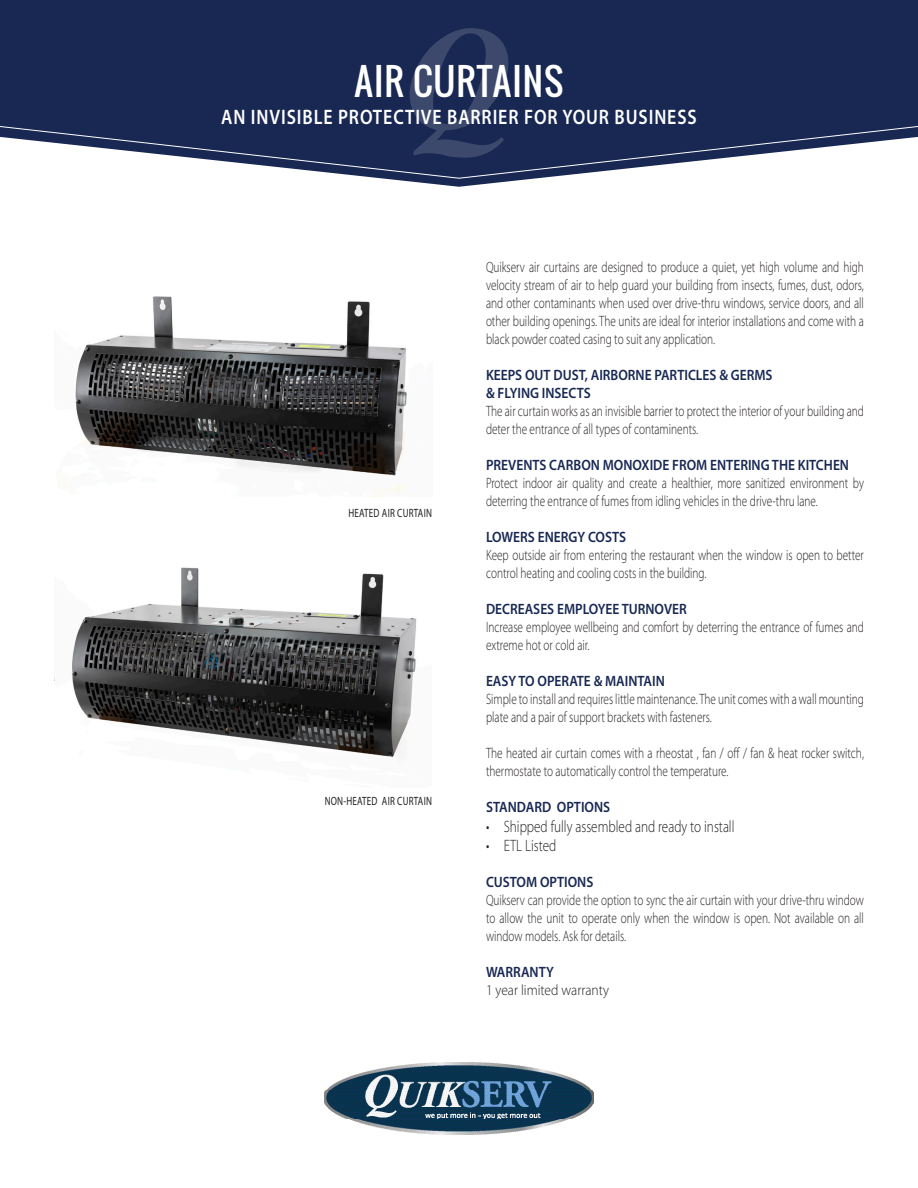
<style>
.page{position:relative;width:918px;height:1188px;background:#fff}
.page>*{position:absolute;margin:0;border:0;box-sizing:border-box;transform-origin:0 0}
.headline-oswald{font:36px "Oswald";letter-spacing:.025em;color:#fff}
.sub_head{font:600 21px "Myriad Pro";letter-spacing:.05em;color:#fff;scale:.85 1}
.body_bullet{font:300 16.5px "Myriad Pro";color:#231f20;scale:.8 1}
.body_lt_10{font:300 15px/18px "Myriad Pro";color:#231f20;scale:.75 1}
.body_lt_10-2{font:600 15px "Myriad Pro";color:#182853;scale:.9 1}
.body_lt_10-3{font:300 15px "Myriad Pro";color:#231f20;scale:.9 1}
.item_number{font:12px "Myriad Pro";letter-spacing:.025em;color:#231f20;scale:.75 1}
</style>
<div class="page">
<div style="left:0;top:0;width:918px;height:187px;background:#182853"></div>
<svg style="left:0;top:124px;width:918px;height:55px"></svg>
<svg style="left:410px;top:28px;width:98px;height:130px;background:#27365e"></svg>
<img style="left:324px;top:1062px;width:270px;height:72px">
<img style="left:54px;top:567px;width:363px;height:190px">
<img style="left:63px;top:296px;width:344px;height:200px">
<p class="headline-oswald" style="left:355px;top:54px;width:210px">AIR CURTAINS</p>
<p class="sub_head" style="left:221px;top:104px;width:561px">AN INVISIBLE PROTECTIVE BARRIER FOR YOUR BUSINESS</p>
<p class="item_number" style="left:349px;top:506px;width:113px">HEATED AIR CURTAIN</p>
<p class="item_number" style="left:325px;top:794px;width:145px">NON-HEATED AIR CURTAIN</p>
<p class="body_lt_10" style="left:486px;top:258px;width:505px;text-align:justify">Quikserv air curtains are designed to produce a quiet, yet high volume and high velocity stream of air to help guard your building from insects, fumes, dust, odors, and other contaminants when used over drive-thru windows, service doors, and all other building openings. The units are ideal for interior installations and come with a black powder coated casing to suit any application.</p>
<p class="body_lt_10-2" style="left:486px;top:366px;width:320px">KEEPS OUT DUST, AIRBORNE PARTICLES &amp; GERMS</p>
<p class="body_lt_10-2" style="left:486px;top:384px;width:118px">&amp; FLYING INSECTS</p>
<p class="body_lt_10" style="left:486px;top:402px;width:506px">The air curtain works as an invisible barrier to protect the interior of your building and deter the entrance of all types of contaminents.</p>
<p class="body_lt_10-2" style="left:486px;top:456px;width:405px">PREVENTS CARBON MONOXIDE FROM ENTERING THE KITCHEN</p>
<p class="body_lt_10" style="left:486px;top:474px;width:505px">Protect indoor air quality and create a healthier, more sanitized environment by deterring the entrance of fumes from idling vehicles in the drive-thru lane.</p>
<p class="body_lt_10-2" style="left:486px;top:528px;width:157px">LOWERS ENERGY COSTS</p>
<p class="body_lt_10" style="left:486px;top:546px;width:505px">Keep outside air from entering the restaurant when the window is open to better control heating and cooling costs in the building.</p>
<p class="body_lt_10-2" style="left:486px;top:600px;width:225px">DECREASES EMPLOYEE TURNOVER</p>
<p class="body_lt_10" style="left:486px;top:618px;width:506px">Increase employee wellbeing and comfort by deterring the entrance of fumes and extreme hot or cold air.</p>
<p class="body_lt_10-2" style="left:486px;top:672px;width:200px">EASY TO OPERATE &amp; MAINTAIN</p>
<p class="body_lt_10" style="left:486px;top:690px;width:505px">Simple to install and requires little maintenance. The unit comes with a wall mounting plate and a pair of support brackets with fasteners.</p>
<p class="body_lt_10" style="left:486px;top:744px;width:505px">The heated air curtain comes with a rheostat , fan / off / fan &amp; heat rocker switch, thermostate to automatically control the temperature.</p>
<p class="body_lt_10-2" style="left:486px;top:798px;width:140px">STANDARD OPTIONS</p>
<p class="body_bullet" style="left:486px;top:816px;width:312px">• Shipped fully assembled and ready to install</p>
<p class="body_bullet" style="left:486px;top:836px;width:89px">• ETL Listed</p>
<p class="body_lt_10-2" style="left:486px;top:873px;width:121px">CUSTOM OPTIONS</p>
<p class="body_lt_10" style="left:486px;top:891px;width:506px;text-align:justify">Quikserv can provide the option to sync the air curtain with your drive-thru window to allow the unit to operate only when the window is open. Not available on all window models. Ask for details.</p>
<p class="body_lt_10-2" style="left:486px;top:963px;width:77px">WARRANTY</p>
<p class="body_lt_10-3" style="left:486px;top:981px;width:138px">1 year limited warranty</p>
</div>
